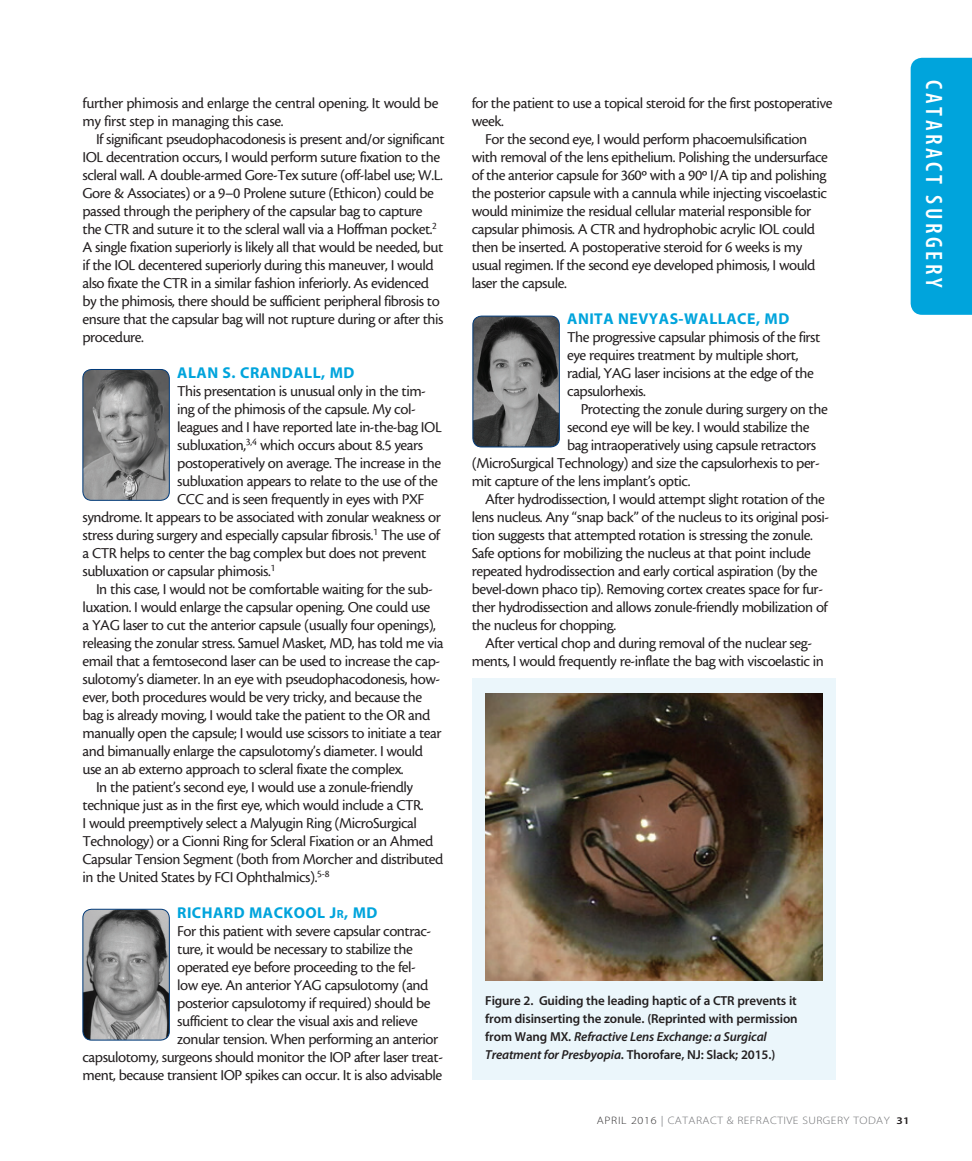
<style>
.page{position:relative;width:972px;height:1161px;background:#fff}
.page>*{position:absolute;margin:0;border:0;box-sizing:border-box;transform-origin:0 0}
.t1{font:23.7px "Myriad MM 565 300";letter-spacing:.15em;color:#fff}
.body{font:15.75px/18px "Cronos MM 408 10";letter-spacing:-.03em;color:#231f20}
.body_first{font:15.75px/18px "Cronos MM 408 10";letter-spacing:-.03em;color:#231f20}
.subhead{font:15.75px "Myriad MM 700 600";letter-spacing:.03em;color:#00a4dc}
.t2{font:13.05px/18px "Myriad MM 565 600";letter-spacing:-.01em;color:#231f20}
.t3{font:10.8px "Myriad MM 215 600";letter-spacing:.04em;color:#6c6d70;scale:1.11 1}
.s1{font-family:"Myriad MM SC750 700 600";font-size:11.85px}
.s2{font-family:"Myriad MM It 565 600"}
.s3{color:#312f30}
.s4{font-family:"Myriad MM 400 600";color:#939598}
.s5{font-family:"Myriad MM 565 600";font-size:10.2px;color:#231f20}
</style>
<div class="page">
<div style="left:911px;top:58px;width:61px;height:257px;background:#00a4dc"></div>
<img style="left:84px;top:369px;width:85px;height:131px">
<div style="left:82px;top:369px;width:88px;height:132px;border:1px solid #013a79;border-radius:9px"></div>
<img style="left:473px;top:316px;width:86px;height:131px">
<div style="left:473px;top:316px;width:87px;height:131px;border:1px solid #013a79;border-radius:9px"></div>
<img style="left:83px;top:909px;width:86px;height:131px">
<div style="left:82px;top:909px;width:88px;height:131px;border:1px solid #013a79;border-radius:9px"></div>
<div style="left:472px;top:678px;width:364px;height:402px;background:#ebf6fb"></div>
<img style="left:485px;top:694px;width:338px;height:286px">
<p class="body" style="left:82px;top:94px;width:358px">further phimosis and enlarge the central opening. It would be my first step in managing this case.</p>
<p class="body" style="left:82px;top:130px;width:364px;text-indent:14px">If significant pseudophacodonesis is present and/or significant IOL decentration occurs, I would perform suture fixation to the scleral wall. A double-armed Gore-Tex suture (off-label use; W.L.<br>Gore &amp; Associates) or a 9–0 Prolene suture (Ethicon) could be passed through the periphery of the capsular bag to capture the CTR and suture it to the scleral wall via a Hoffman pocket.<sup>2<br></sup>A single fixation superiorly is likely all that would be needed, but if the IOL decentered superiorly during this maneuver, I would also fixate the CTR in a similar fashion inferiorly. As evidenced by the phimosis, there should be sufficient peripheral fibrosis to ensure that the capsular bag will not rupture during or after this procedure.</p>
<p class="subhead" style="left:177px;top:365px;width:179px">ALAN S. CRANDALL, MD</p>
<p class="body_first" style="left:177px;top:382px;width:250px">This presentation is unusual only in the tim-</p>
<p class="body_first" style="left:177px;top:400px;width:240px">ing of the phimosis of the capsule. My col-</p>
<p class="body_first" style="left:177px;top:418px;width:266px">leagues and I have reported late in-the-bag IOL</p>
<p class="body_first" style="left:177px;top:436px;width:248px">subluxation,<sup>3,4</sup> which occurs about 8.5 years</p>
<p class="body_first" style="left:177px;top:454px;width:266px">postoperatively on average. The increase in the</p>
<p class="body_first" style="left:177px;top:472px;width:262px">subluxation appears to relate to the use of the</p>
<p class="body_first" style="left:177px;top:490px;width:249px">CCC and is seen frequently in eyes with PXF</p>
<p class="body_first" style="left:82px;top:508px;width:360px">syndrome. It appears to be associated with zonular weakness or</p>
<p class="body_first" style="left:82px;top:526px;width:359px">stress during surgery and especially capsular fibrosis.<sup>1</sup> The use of</p>
<p class="body_first" style="left:82px;top:544px;width:345px">a CTR helps to center the bag complex but does not prevent</p>
<p class="body_first" style="left:82px;top:562px;width:194px">subluxation or capsular phimosis.<sup>1</sup></p>
<p class="body" style="left:82px;top:580px;width:363px;text-indent:14px">In this case, I would not be comfortable waiting for the sub&shy;luxation. I would enlarge the capsular opening. One could use<br>a YAG laser to cut the anterior capsule (usually four openings), releasing the zonular stress. Samuel Masket, MD, has told me via email that a femtosecond laser can be used to increase the cap&shy;sulotomy’s diameter. In an eye with pseudophacodonesis, how&shy;ever, both procedures would be very tricky, and because the bag is already moving, I would take the patient to the OR and manually open the capsule; I would use scissors to initiate a tear and bimanually enlarge the capsulotomy’s diameter. I would use an ab externo approach to scleral fixate the complex.</p>
<p class="body" style="left:82px;top:778px;width:362px;text-indent:14px">In the patient’s second eye, I would use a zonule-friendly technique just as in the first eye, which would include a CTR.<br>I would preemptively select a Malyugin Ring (MicroSurgical Technology) or a Cionni Ring for Scleral Fixation or an Ahmed Capsular Tension Segment (both from Morcher and distributed in the United States by FCI Ophthalmics).<sup>5-8</sup></p>
<p class="subhead" style="left:177px;top:905px;width:202px">RICHARD MACKOOL J<span class="s1">r</span>, MD</p>
<p class="body_first" style="left:177px;top:922px;width:256px">For this patient with severe capsular contrac-</p>
<p class="body_first" style="left:177px;top:940px;width:237px">ture, it would be necessary to stabilize the</p>
<p class="body_first" style="left:177px;top:958px;width:240px">operated eye before proceeding to the fel-</p>
<p class="body_first" style="left:177px;top:976px;width:253px">low eye. An anterior YAG capsulotomy (and</p>
<p class="body_first" style="left:177px;top:994px;width:255px">posterior capsulotomy if required) should be</p>
<p class="body_first" style="left:177px;top:1012px;width:242px">sufficient to clear the visual axis and relieve</p>
<p class="body_first" style="left:177px;top:1030px;width:262px">zonular tension. When performing an anterior</p>
<p class="body_first" style="left:82px;top:1048px;width:362px">capsulotomy, surgeons should monitor the IOP after laser treat-</p>
<p class="body_first" style="left:82px;top:1066px;width:361px">ment, because transient IOP spikes can occur. It is also advisable</p>
<p class="body_first" style="left:472px;top:94px;width:362px">for the patient to use a topical steroid for the first postoperative week.</p>
<p class="body" style="left:472px;top:130px;width:358px;text-indent:14px">For the second eye, I would perform phacoemulsification with removal of the lens epithelium. Polishing the undersurface of the anterior capsule for 360º with a 90º I/A tip and polishing the posterior capsule with a cannula while injecting viscoelastic would minimize the residual cellular material responsible for capsular phimosis. A CTR and hydrophobic acrylic IOL could then be inserted. A postoperative steroid for 6 weeks is my usual regimen. If the second eye developed phimosis, I would laser the capsule.</p>
<p class="subhead" style="left:567px;top:311px;width:224px">ANITA NEVYAS-WALLACE, MD</p>
<p class="body_first" style="left:567px;top:328px;width:255px">The progressive capsular phimosis of the first eye requires treatment by multiple short, radial, YAG laser incisions at the edge of the capsulorhexis.</p>
<p class="body" style="left:581px;top:400px;width:249px">Protecting the zonule during surgery on the</p>
<p class="body" style="left:567px;top:418px;width:244px">second eye will be key. I would stabilize the</p>
<p class="body" style="left:567px;top:436px;width:251px">bag intraoperatively using capsule retractors</p>
<p class="body" style="left:472px;top:454px;width:350px">(MicroSurgical Technology) and size the capsulorhexis to per-</p>
<p class="body" style="left:472px;top:472px;width:220px">mit capture of the lens implant’s optic.</p>
<p class="body" style="left:472px;top:490px;width:359px;text-indent:14px">After hydrodissection, I would attempt slight rotation of the lens nucleus. Any “snap back” of the nucleus to its original posi&shy;tion suggests that attempted rotation is stressing the zonule.<br>Safe options for mobilizing the nucleus at that point include repeated hydrodissection and early cortical aspiration (by the bevel-down phaco tip). Removing cortex creates space for fur&shy;ther hydrodissection and allows zonule-friendly mobilization of the nucleus for chopping.</p>
<p class="body" style="left:472px;top:634px;width:354px;text-align:center">After vertical chop and during removal of the nuclear seg&shy;ments, I would frequently re-inflate the bag with viscoelastic in</p>
<h1 class="t1" style="left:946px;top:80px;width:208px;rotate:90deg">CATARACT SURGERY</h1>
<p class="t2" style="left:485px;top:992px;width:314px">Figure 2. Guiding the leading haptic of a CTR prevents it from disinserting the zonule. (Reprinted with permission from Wang MX. <span class="s2">Refractive Lens Exchange: a Surgical Treatment for Presbyopia</span>. Thorofare, NJ: Slack; 2015.)</p>
<p class="t3" style="left:597px;top:1115px;width:283px"><span class="s3">APRIL 2016</span> <span class="s4">|</span> CATARACT &amp; REFRACTIVE SURGERY TODAY <span class="s5">31</span></p>
</div>
